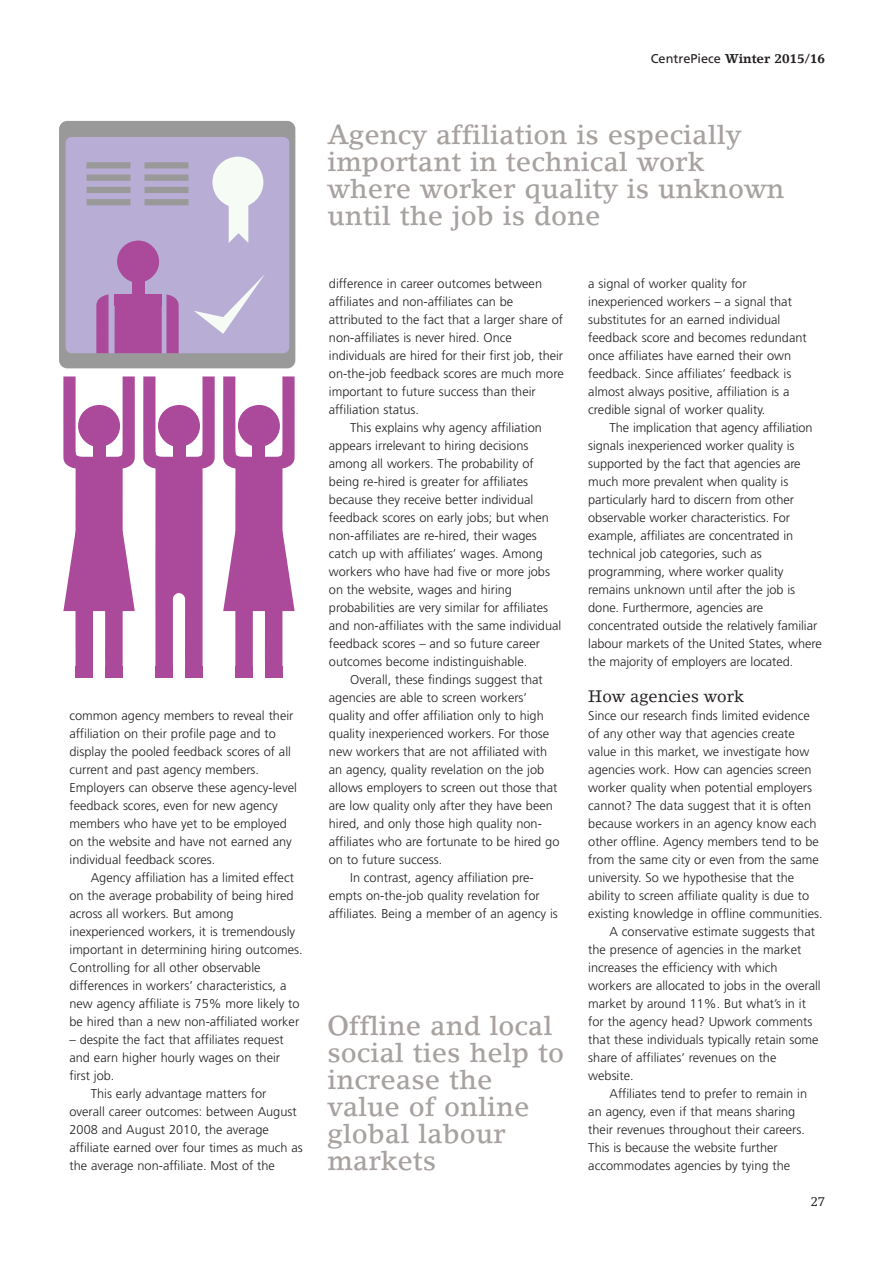
<style>
.page{position:relative;width:893px;height:1263px;background:#fff}
.page>*{position:absolute;margin:0;border:0;box-sizing:border-box;transform-origin:0 0}
.t1{font:500 27px/27px "Lino Letter";color:#a7a2a0}
.t2{font:16.5px "Lino Letter";color:#231f20}
.t3{font:300 12.75px/18px "Frutiger";color:#231f20}
.t4{font:700 12.75px "Lino Letter";color:#231f20}
.t5{font:12.75px "Lino Letter";color:#231f20}
.s1{font-family:"Frutiger";font-weight:400}
</style>
<div class="page">
<div style="left:59px;top:121px;width:236px;height:247px;background:#999;border-radius:8px"></div>
<div style="left:66px;top:137px;width:223px;height:216px;background:#b8add4;border-radius:6px"></div>
<svg style="left:143px;top:376px;width:72px;height:301px"></svg>
<svg style="left:223px;top:376px;width:72px;height:301px"></svg>
<svg style="left:63px;top:376px;width:72px;height:301px"></svg>
<div style="left:117px;top:240px;width:42px;height:43px;background:#ab499b;border-radius:50%"></div>
<div style="left:132px;top:280px;width:12px;height:14px;background:#ab499b"></div>
<svg style="left:96px;top:294px;width:13px;height:59px"></svg>
<div style="left:87px;top:162px;width:43px;height:6px;background:#999"></div>
<div style="left:87px;top:175px;width:43px;height:6px;background:#999"></div>
<div style="left:87px;top:187px;width:43px;height:6px;background:#999"></div>
<div style="left:87px;top:199px;width:43px;height:6px;background:#999"></div>
<div style="left:145px;top:162px;width:43px;height:6px;background:#999"></div>
<div style="left:145px;top:175px;width:43px;height:6px;background:#999"></div>
<div style="left:145px;top:187px;width:43px;height:6px;background:#999"></div>
<div style="left:145px;top:199px;width:43px;height:6px;background:#999"></div>
<div style="left:212px;top:157px;width:51px;height:51px;background:#f6fbf6;border-radius:50%"></div>
<svg style="left:229px;top:206px;width:19px;height:37px"></svg>
<svg style="left:115px;top:294px;width:64px;height:59px;background:#ac51a0"></svg>
<svg style="left:194px;top:274px;width:71px;height:60px"></svg>
<p class="t3" style="left:70px;top:708px;width:229px">common agency members to reveal their affiliation on their profile page and to display the pooled feedback scores of all current and past agency members.<br>Employers can observe these agency-level feedback scores, even for new agency members who have yet to be employed on the website and have not earned any individual feedback scores.</p>
<p class="t3" style="left:70px;top:870px;width:235px;text-indent:21px">Agency affiliation has a limited effect on the average probability of being hired across all workers. But among inexperienced workers, it is tremendously important in determining hiring outcomes.<br>Controlling for all other observable differences in workers’ characteristics, a new agency affiliate is 75% more likely to be hired than a new non-affiliated worker</p>
<p class="t3" style="left:70px;top:1032px;width:216px">– despite the fact that affiliates request and earn higher hourly wages on their first job.</p>
<p class="t3" style="left:70px;top:1086px;width:235px;text-indent:21px">This early advantage matters for overall career outcomes: between August 2008 and August 2010, the average affiliate earned over four times as much as the average non-affiliate. Most of the</p>
<p class="t4" style="left:651px;top:54px;width:176px"><span class="s1">CentrePiece</span> Winter 2015/16</p>
<h1 class="t1" style="left:327px;top:123px;width:459px">Agency affiliation is especially important in technical work where worker quality is unknown until the job is done</h1>
<p class="t3" style="left:329px;top:276px;width:215px">difference in career outcomes between</p>
<p class="t3" style="left:329px;top:294px;width:186px">affiliates and non-affiliates can be</p>
<p class="t3" style="left:329px;top:312px;width:236px">attributed to the fact that a larger share of</p>
<p class="t3" style="left:329px;top:330px;width:184px">non-affiliates is never hired. Once</p>
<p class="t3" style="left:329px;top:348px;width:236px">individuals are hired for their first job, their</p>
<p class="t3" style="left:329px;top:366px;width:236px">on-the-job feedback scores are much more</p>
<p class="t3" style="left:329px;top:384px;width:208px">important to future success than their</p>
<p class="t3" style="left:329px;top:402px;width:92px">affiliation status.</p>
<p class="t3" style="left:350px;top:420px;width:193px">This explains why agency affiliation</p>
<p class="t3" style="left:329px;top:438px;width:201px">appears irrelevant to hiring decisions</p>
<p class="t3" style="left:329px;top:456px;width:206px">among all workers. The probability of</p>
<p class="t3" style="left:329px;top:474px;width:201px">being re-hired is greater for affiliates</p>
<p class="t3" style="left:329px;top:492px;width:206px">because they receive better individual</p>
<p class="t3" style="left:329px;top:510px;width:222px">feedback scores on early jobs; but when</p>
<p class="t3" style="left:329px;top:528px;width:209px">non-affiliates are re-hired, their wages</p>
<p class="t3" style="left:329px;top:546px;width:216px">catch up with affiliates’ wages. Among</p>
<p class="t3" style="left:329px;top:564px;width:223px">workers who have had five or more jobs</p>
<p class="t3" style="left:329px;top:582px;width:185px">on the website, wages and hiring</p>
<p class="t3" style="left:329px;top:600px;width:221px">probabilities are very similar for affiliates</p>
<p class="t3" style="left:329px;top:618px;width:234px">and non-affiliates with the same individual</p>
<p class="t3" style="left:329px;top:636px;width:213px">feedback scores – and so future career</p>
<p class="t3" style="left:329px;top:654px;width:200px">outcomes become indistinguishable.</p>
<p class="t3" style="left:350px;top:672px;width:194px">Overall, these findings suggest that</p>
<p class="t3" style="left:329px;top:690px;width:200px">agencies are able to screen workers’</p>
<p class="t3" style="left:329px;top:708px;width:216px">quality and offer affiliation only to high</p>
<p class="t3" style="left:329px;top:726px;width:222px">quality inexperienced workers. For those</p>
<p class="t3" style="left:329px;top:744px;width:220px">new workers that are not affiliated with</p>
<p class="t3" style="left:329px;top:762px;width:217px">an agency, quality revelation on the job</p>
<p class="t3" style="left:329px;top:780px;width:230px">allows employers to screen out those that</p>
<p class="t3" style="left:329px;top:798px;width:225px">are low quality only after they have been</p>
<p class="t3" style="left:329px;top:816px;width:214px">hired, and only those high quality non-</p>
<p class="t3" style="left:329px;top:834px;width:232px">affiliates who are fortunate to be hired go</p>
<p class="t3" style="left:329px;top:852px;width:115px">on to future success.</p>
<p class="t3" style="left:350px;top:870px;width:185px">In contrast, agency affiliation pre-</p>
<p class="t3" style="left:329px;top:888px;width:212px">empts on-the-job quality revelation for</p>
<p class="t3" style="left:329px;top:906px;width:230px">affiliates. Being a member of an agency is</p>
<h1 class="t1" style="left:327px;top:1014px;width:238px">Offline and local social ties help to increase the value of online global labour markets</h1>
<p class="t3" style="left:588px;top:276px;width:220px">a signal of worker quality for inexperienced workers – a signal that substitutes for an earned individual feedback score and becomes redundant once affiliates have earned their own feedback. Since affiliates’ feedback is almost always positive, affiliation is a credible signal of worker quality.</p>
<p class="t3" style="left:588px;top:420px;width:235px;text-indent:21px">The implication that agency affiliation signals inexperienced worker quality is supported by the fact that agencies are much more prevalent when quality is particularly hard to discern from other observable worker characteristics. For example, affiliates are concentrated in technical job categories, such as programming, where worker quality remains unknown until after the job is done. Furthermore, agencies are concentrated outside the relatively familiar labour markets of the United States, where the majority of employers are located.</p>
<p class="t2" style="left:588px;top:690px;width:157px">How agencies work</p>
<p class="t3" style="left:588px;top:708px;width:223px">Since our research finds limited evidence</p>
<p class="t3" style="left:588px;top:726px;width:208px">of any other way that agencies create</p>
<p class="t3" style="left:588px;top:744px;width:222px">value in this market, we investigate how</p>
<p class="t3" style="left:588px;top:762px;width:225px">agencies work. How can agencies screen</p>
<p class="t3" style="left:588px;top:780px;width:225px">worker quality when potential employers</p>
<p class="t3" style="left:588px;top:798px;width:224px">cannot? The data suggest that it is often</p>
<p class="t3" style="left:588px;top:816px;width:230px">because workers in an agency know each</p>
<p class="t3" style="left:588px;top:834px;width:232px">other offline. Agency members tend to be</p>
<p class="t3" style="left:588px;top:852px;width:232px">from the same city or even from the same</p>
<p class="t3" style="left:588px;top:870px;width:207px">university. So we hypothesise that the</p>
<p class="t3" style="left:588px;top:888px;width:222px">ability to screen affiliate quality is due to</p>
<p class="t3" style="left:588px;top:906px;width:236px">existing knowledge in offline communities.</p>
<p class="t3" style="left:610px;top:924px;width:207px">A conservative estimate suggests that</p>
<p class="t3" style="left:588px;top:942px;width:214px">the presence of agencies in the market</p>
<p class="t3" style="left:588px;top:960px;width:191px">increases the efficiency with which</p>
<p class="t3" style="left:588px;top:978px;width:234px">workers are allocated to jobs in the overall</p>
<p class="t3" style="left:588px;top:996px;width:219px">market by around 11%. But what’s in it</p>
<p class="t3" style="left:588px;top:1014px;width:226px">for the agency head? Upwork comments</p>
<p class="t3" style="left:588px;top:1032px;width:232px">that these individuals typically retain some</p>
<p class="t3" style="left:588px;top:1050px;width:190px">share of affiliates’ revenues on the</p>
<p class="t3" style="left:588px;top:1068px;width:47px">website.</p>
<p class="t3" style="left:610px;top:1086px;width:199px">Affiliates tend to prefer to remain in</p>
<p class="t3" style="left:588px;top:1104px;width:209px">an agency, even if that means sharing</p>
<p class="t3" style="left:588px;top:1122px;width:218px">their revenues throughout their careers.</p>
<p class="t3" style="left:588px;top:1140px;width:191px">This is because the website further</p>
<p class="t3" style="left:588px;top:1158px;width:203px">accommodates agencies by tying the</p>
<p class="t5" style="left:811px;top:1197px;width:16px">27</p>
</div>
